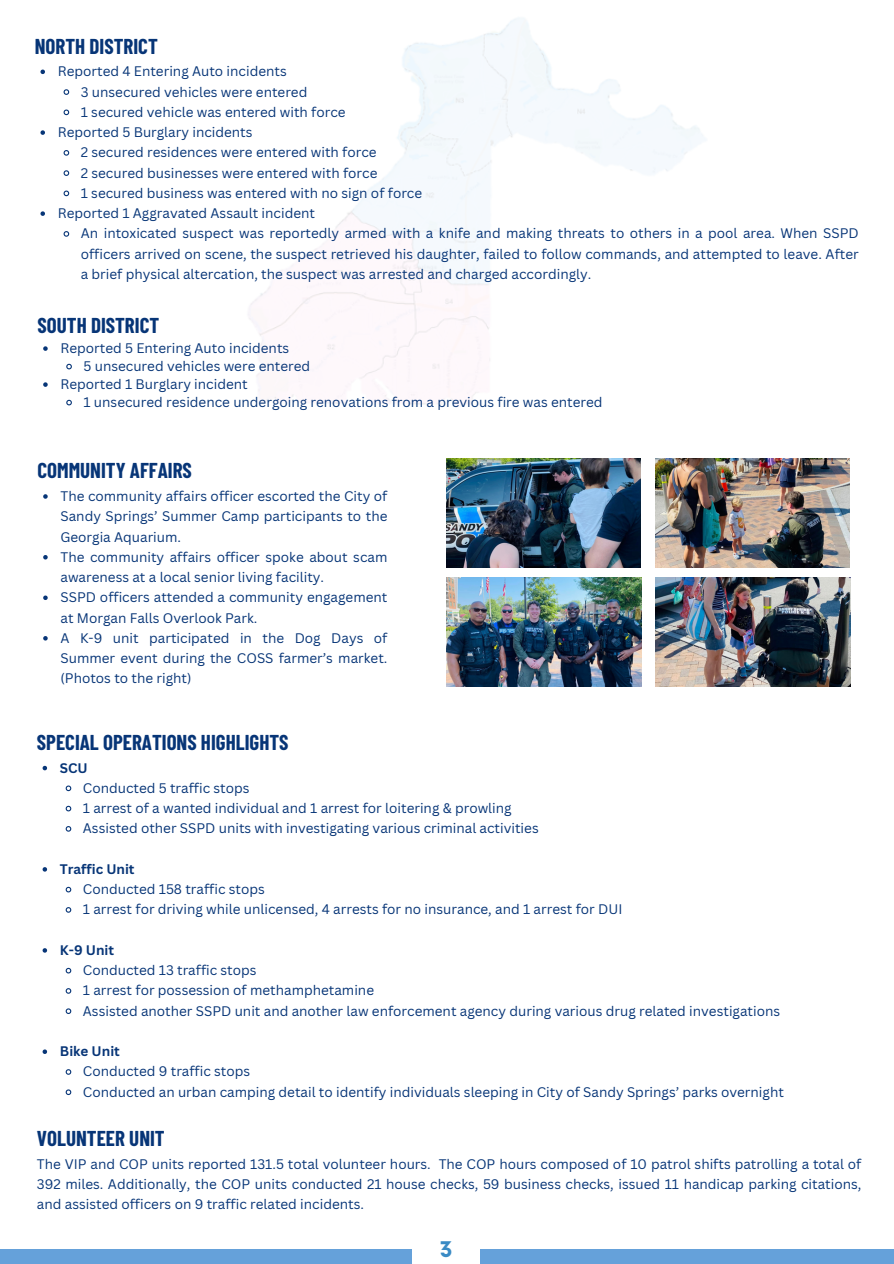
<style>
.page{position:relative;width:894px;height:1264px;background:#fff}
.page>*{position:absolute;margin:0;border:0;box-sizing:border-box;transform-origin:0 0}
.t1{font:700 21px "Barlow Condensed";color:#073577}
.t2{font:700 21px "Now";color:#3a8ac4}
.t3{font:13.5px/20.2px "Canva Sans";color:#073577;text-align:justify}
.t4{font:700 13.5px "Canva Sans";color:#073577}
</style>
<div class="page">
<div style="left:0;top:1249px;width:893px;height:14px;background:#65a1da"></div>
<div style="left:412px;top:1230px;width:68px;height:33px;background:#fff"></div>
<img style="left:446px;top:458px;width:194px;height:109px">
<img style="left:655px;top:458px;width:194px;height:109px">
<img style="left:446px;top:577px;width:195px;height:109px">
<img style="left:655px;top:577px;width:195px;height:109px">
<svg style="left:43px;top:765px;width:4px;height:5px"></svg>
<svg style="left:65px;top:785px;width:7px;height:7px"></svg>
<svg style="left:65px;top:805px;width:7px;height:7px"></svg>
<svg style="left:65px;top:826px;width:7px;height:6px"></svg>
<svg style="left:43px;top:867px;width:4px;height:4px"></svg>
<svg style="left:65px;top:886px;width:7px;height:7px"></svg>
<svg style="left:65px;top:907px;width:7px;height:6px"></svg>
<svg style="left:43px;top:948px;width:4px;height:4px"></svg>
<svg style="left:65px;top:967px;width:7px;height:7px"></svg>
<svg style="left:65px;top:988px;width:7px;height:6px"></svg>
<svg style="left:65px;top:1008px;width:7px;height:6px"></svg>
<svg style="left:43px;top:1049px;width:4px;height:4px"></svg>
<svg style="left:65px;top:1069px;width:7px;height:6px"></svg>
<svg style="left:65px;top:1089px;width:7px;height:6px"></svg>
<svg style="left:40px;top:70px;width:5px;height:4px"></svg>
<svg style="left:63px;top:89px;width:7px;height:6px"></svg>
<svg style="left:63px;top:109px;width:7px;height:7px"></svg>
<svg style="left:40px;top:130px;width:5px;height:5px"></svg>
<svg style="left:63px;top:150px;width:7px;height:6px"></svg>
<svg style="left:63px;top:170px;width:7px;height:6px"></svg>
<svg style="left:63px;top:190px;width:7px;height:7px"></svg>
<svg style="left:40px;top:211px;width:5px;height:5px"></svg>
<svg style="left:63px;top:231px;width:7px;height:6px"></svg>
<svg style="left:43px;top:346px;width:5px;height:5px"></svg>
<svg style="left:66px;top:363px;width:6px;height:7px"></svg>
<svg style="left:43px;top:382px;width:5px;height:5px"></svg>
<svg style="left:66px;top:399px;width:6px;height:7px"></svg>
<svg style="left:43px;top:494px;width:5px;height:4px"></svg>
<svg style="left:43px;top:555px;width:5px;height:4px"></svg>
<svg style="left:43px;top:595px;width:5px;height:5px"></svg>
<svg style="left:43px;top:636px;width:5px;height:4px"></svg>
<h1 class="t1" style="left:35px;top:33px;width:124px">NORTH DISTRICT</h1>
<p class="t3" style="left:58px;top:61px;width:230px">Reported 4 Entering Auto incidents</p>
<p class="t3" style="left:81px;top:81px;width:228px">3 unsecured vehicles were entered</p>
<p class="t3" style="left:81px;top:101px;width:266px">1 secured vehicle was entered with force</p>
<p class="t3" style="left:58px;top:122px;width:196px">Reported 5 Burglary incidents</p>
<p class="t3" style="left:81px;top:142px;width:297px">2 secured residences were entered with force</p>
<p class="t3" style="left:81px;top:162px;width:298px">2 secured businesses were entered with force</p>
<p class="t3" style="left:81px;top:182px;width:343px">1 secured business was entered with no sign of force</p>
<p class="t3" style="left:58px;top:203px;width:259px">Reported 1 Aggravated Assault incident</p>
<p class="t3" style="left:81px;top:223px;width:779px">An intoxicated suspect was reportedly armed with a knife and making threats to others in a pool area. When SSPD</p>
<p class="t3" style="left:81px;top:243px;width:779px">officers arrived on scene, the suspect retrieved his daughter, failed to follow commands, and attempted to leave. After</p>
<p class="t3" style="left:81px;top:263px;width:512px">a brief physical altercation, the suspect was arrested and charged accordingly.</p>
<h1 class="t1" style="left:38px;top:312px;width:123px">SOUTH DISTRICT</h1>
<p class="t3" style="left:60px;top:338px;width:230px">Reported 5 Entering Auto incidents</p>
<p class="t3" style="left:83px;top:356px;width:228px">5 unsecured vehicles were entered</p>
<p class="t3" style="left:60px;top:374px;width:189px">Reported 1 Burglary incident</p>
<p class="t3" style="left:83px;top:392px;width:520px">1 unsecured residence undergoing renovations from a previous fire was entered</p>
<p class="t1" style="left:38px;top:457px;width:156px">COMMUNITY AFFAIRS</p>
<p class="t3" style="left:60px;top:485px;width:328px">The community affairs officer escorted the City of Sandy Springs’ Summer Camp participants to the Georgia Aquarium.</p>
<p class="t3" style="left:60px;top:546px;width:328px">The community affairs officer spoke about scam awareness at a local senior living facility.</p>
<p class="t3" style="left:60px;top:587px;width:328px">SSPD officers attended a community engagement at Morgan Falls Overlook Park.</p>
<p class="t3" style="left:60px;top:627px;width:328px">A K-9 unit participated in the Dog Days of Summer event during the COSS farmer’s market. (Photos to the right)</p>
<h1 class="t1" style="left:37px;top:729px;width:253px">SPECIAL OPERATIONS HIGHLIGHTS</h1>
<p class="t4" style="left:60px;top:758px;width:29px">SCU</p>
<p class="t3" style="left:83px;top:777px;width:168px">Conducted 5 traffic stops</p>
<p class="t3" style="left:83px;top:797px;width:430px">1 arrest of a wanted individual and 1 arrest for loitering &amp; prowling</p>
<p class="t3" style="left:83px;top:818px;width:457px">Assisted other SSPD units with investigating various criminal activities</p>
<h1 class="t4" style="left:60px;top:859px;width:76px">Traffic Unit</h1>
<p class="t3" style="left:83px;top:878px;width:183px">Conducted 158 traffic stops</p>
<p class="t3" style="left:83px;top:899px;width:541px">1 arrest for driving while unlicensed, 4 arrests for no insurance, and 1 arrest for DUI</p>
<p class="t4" style="left:60px;top:940px;width:56px">K-9 Unit</p>
<p class="t3" style="left:83px;top:959px;width:175px">Conducted 13 traffic stops</p>
<p class="t3" style="left:83px;top:980px;width:292px">1 arrest for possession of methamphetamine</p>
<p class="t3" style="left:83px;top:1000px;width:698px">Assisted another SSPD unit and another law enforcement agency during various drug related investigations</p>
<p class="t4" style="left:60px;top:1041px;width:61px">Bike Unit</p>
<p class="t3" style="left:83px;top:1061px;width:169px">Conducted 9 traffic stops</p>
<p class="t3" style="left:83px;top:1081px;width:702px">Conducted an urban camping detail to identify individuals sleeping in City of Sandy Springs’ parks overnight</p>
<p class="t1" style="left:37px;top:1125px;width:129px">VOLUNTEER UNIT</p>
<p class="t3" style="left:37px;top:1153px;width:825px">The VIP and COP units reported 131.5 total volunteer hours. The COP hours composed of 10 patrol shifts patrolling a total of 392 miles. Additionally, the COP units conducted 21 house checks, 59 business checks, issued 11 handicap parking citations, and assisted officers on 9 traffic related incidents.</p>
<p class="t2" style="left:439px;top:1237px;width:14px">3</p>
</div>
